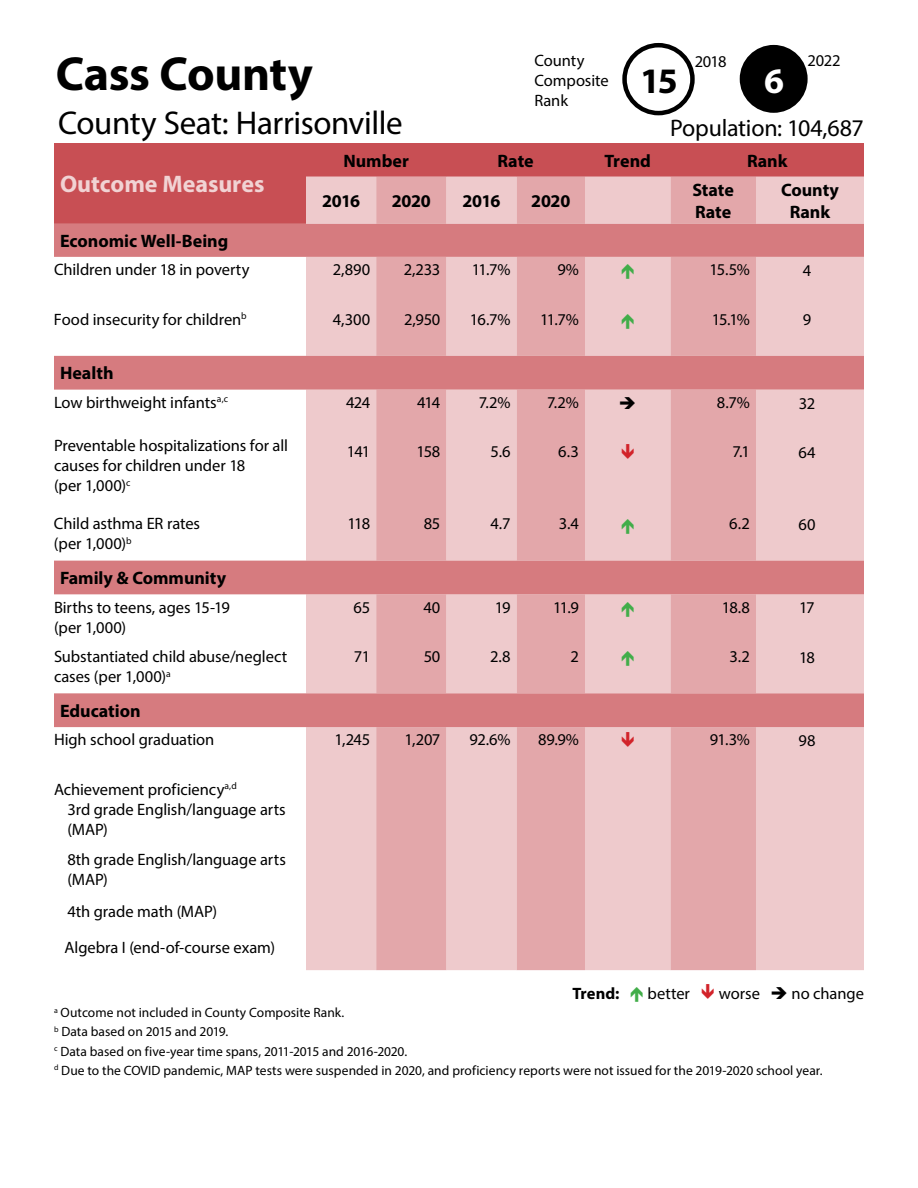
<style>
.page{position:relative;width:918px;height:1188px;background:#fff}
.page>*{position:absolute;margin:0;border:0;box-sizing:border-box;transform-origin:0 0}
.t1{font:700 48px "Myriad Pro";letter-spacing:-.01em;color:#000}
.t2{font:700 36px "Myriad Pro";color:#000}
.t3{font:700 36px "Myriad Pro";color:#fff}
.t4{font:33px "Myriad Pro";letter-spacing:-.01em;color:#000}
.t5{font:24px "Myriad Pro";letter-spacing:-.01em;color:#000}
.t6{font:700 24px "Myriad Pro";color:#f1d3d4}
.t7{font:700 18px/21.6px "Myriad Pro";color:#000}
.t8{font:16.5px/19.8px "Myriad Pro";letter-spacing:-.005em;color:#000}
.t9{font:700 16.5px "Myriad Pro";color:#000}
.t10{font:13.5px/19.2px "Myriad Pro";color:#000}
</style>
<div class="page">
<div style="left:54px;top:143px;width:810px;height:81px;background:#c84f54"></div>
<div style="left:306px;top:177px;width:558px;height:793px;background:#eecacc"></div>
<svg style="left:376px;top:177px;width:380px;height:793px;background:#e7b5b7"></svg>
<svg style="left:54px;top:224px;width:810px;height:503px"></svg>
<div style="left:740px;top:45px;width:68px;height:68px;background:#000;border-radius:50%"></div>
<div style="left:622px;top:43px;width:73px;height:72px;border:4px solid #000;border-radius:50%"></div>
<svg style="left:622px;top:264px;width:12px;height:15px"></svg>
<svg style="left:622px;top:314px;width:12px;height:15px"></svg>
<svg style="left:622px;top:444px;width:12px;height:15px"></svg>
<svg style="left:622px;top:518px;width:12px;height:15px"></svg>
<svg style="left:622px;top:602px;width:12px;height:15px"></svg>
<svg style="left:622px;top:651px;width:12px;height:15px"></svg>
<svg style="left:622px;top:732px;width:12px;height:15px"></svg>
<svg style="left:620px;top:397px;width:15px;height:12px"></svg>
<h1 class="t1" style="left:56px;top:42px;width:259px">Cass County</h1>
<h3 class="t4" style="left:58px;top:103px;width:346px">County Seat: Harrisonville</h3>
<p class="t8" style="left:535px;top:51px;width:51px">County</p>
<p class="t8" style="left:695px;top:51px;width:33px">2018</p>
<p class="t8" style="left:535px;top:70px;width:76px">Composite<br>Rank</p>
<h2 class="t2" style="left:640px;top:57px;width:39px">15</h2>
<p class="t8" style="left:808px;top:51px;width:34px">2022</p>
<h2 class="t3" style="left:764px;top:57px;width:21px">6</h2>
<h3 class="t5" style="left:670px;top:113px;width:195px">Population: 104,687</h3>
<h3 class="t6" style="left:60px;top:169px;width:206px">Outcome Measures</h3>
<p class="t7" style="left:343px;top:149px;width:67px">Number</p>
<p class="t7" style="left:498px;top:149px;width:38px">Rate</p>
<p class="t7" style="left:605px;top:149px;width:48px">Trend</p>
<p class="t7" style="left:747px;top:149px;width:42px">Rank</p>
<p class="t7" style="left:322px;top:190px;width:40px">2016</p>
<p class="t7" style="left:392px;top:190px;width:41px">2020</p>
<p class="t7" style="left:462px;top:190px;width:40px">2016</p>
<p class="t7" style="left:531px;top:190px;width:41px">2020</p>
<p class="t7" style="left:693px;top:179px;width:43px">State<br>Rate</p>
<p class="t7" style="left:781px;top:179px;width:59px;text-align:center">County<br>Rank</p>
<p class="t7" style="left:60px;top:229px;width:170px">Economic Well-Being</p>
<p class="t8" style="left:54px;top:260px;width:197px">Children under 18 in poverty</p>
<p class="t8" style="left:333px;top:260px;width:39px">2,890</p>
<p class="t8" style="left:404px;top:260px;width:38px">2,233</p>
<p class="t8" style="left:472px;top:260px;width:40px">11.7%</p>
<p class="t8" style="left:557px;top:260px;width:23px">9%</p>
<p class="t8" style="left:710px;top:260px;width:42px">15.5%</p>
<p class="t8" style="left:803px;top:260px;width:10px">4</p>
<p class="t8" style="left:54px;top:309px;width:194px">Food insecurity for children<sup>b</sup></p>
<p class="t8" style="left:333px;top:309px;width:39px">4,300</p>
<p class="t8" style="left:404px;top:309px;width:38px">2,950</p>
<p class="t8" style="left:470px;top:309px;width:42px">16.7%</p>
<p class="t8" style="left:540px;top:309px;width:40px">11.7%</p>
<p class="t8" style="left:712px;top:309px;width:40px">15.1%</p>
<p class="t8" style="left:803px;top:310px;width:10px">9</p>
<p class="t7" style="left:60px;top:362px;width:55px">Health</p>
<p class="t8" style="left:54px;top:392px;width:176px">Low birthweight infants<sup>a,c</sup></p>
<p class="t8" style="left:346px;top:392px;width:26px">424</p>
<p class="t8" style="left:417px;top:392px;width:25px">414</p>
<p class="t8" style="left:479px;top:392px;width:33px">7.2%</p>
<p class="t8" style="left:547px;top:392px;width:33px">7.2%</p>
<p class="t8" style="left:717px;top:392px;width:35px">8.7%</p>
<p class="t8" style="left:799px;top:393px;width:18px">32</p>
<p class="t8" style="left:54px;top:436px;width:236px">Preventable hospitalizations for all causes for children under 18<br>(per 1,000)<sup>c</sup></p>
<p class="t8" style="left:347px;top:442px;width:25px">141</p>
<p class="t8" style="left:416px;top:442px;width:26px">158</p>
<p class="t8" style="left:491px;top:442px;width:22px">5.6</p>
<p class="t8" style="left:558px;top:442px;width:22px">6.3</p>
<p class="t8" style="left:732px;top:442px;width:19px">7.1</p>
<p class="t8" style="left:798px;top:443px;width:19px">64</p>
<p class="t8" style="left:54px;top:514px;width:148px">Child asthma ER rates (per 1,000)<sup>b</sup></p>
<p class="t8" style="left:348px;top:514px;width:24px">118</p>
<p class="t8" style="left:424px;top:514px;width:18px">85</p>
<p class="t8" style="left:491px;top:514px;width:22px">4.7</p>
<p class="t8" style="left:559px;top:514px;width:22px">3.4</p>
<p class="t8" style="left:729px;top:514px;width:22px">6.2</p>
<p class="t8" style="left:798px;top:515px;width:18px">60</p>
<p class="t7" style="left:60px;top:567px;width:168px">Family &amp; Community</p>
<p class="t8" style="left:54px;top:597px;width:177px">Births to teens, ages 15-19 (per 1,000)</p>
<p class="t8" style="left:354px;top:597px;width:18px">65</p>
<p class="t8" style="left:423px;top:597px;width:19px">40</p>
<p class="t8" style="left:495px;top:597px;width:17px">19</p>
<p class="t8" style="left:553px;top:597px;width:27px">11.9</p>
<p class="t8" style="left:722px;top:597px;width:30px">18.8</p>
<p class="t8" style="left:799px;top:598px;width:17px">17</p>
<p class="t8" style="left:54px;top:647px;width:235px">Substantiated child abuse/neglect cases (per 1,000)<sup>a</sup></p>
<p class="t8" style="left:354px;top:647px;width:18px">71</p>
<p class="t8" style="left:424px;top:647px;width:18px">50</p>
<p class="t8" style="left:490px;top:647px;width:22px">2.8</p>
<p class="t8" style="left:571px;top:647px;width:10px">2</p>
<p class="t8" style="left:730px;top:647px;width:22px">3.2</p>
<p class="t8" style="left:799px;top:647px;width:17px">18</p>
<p class="t7" style="left:60px;top:700px;width:82px">Education</p>
<p class="t8" style="left:54px;top:730px;width:162px">High school graduation</p>
<p class="t8" style="left:335px;top:730px;width:37px">1,245</p>
<p class="t8" style="left:405px;top:730px;width:37px">1,207</p>
<p class="t8" style="left:469px;top:730px;width:43px">92.6%</p>
<p class="t8" style="left:538px;top:730px;width:42px">89.9%</p>
<p class="t8" style="left:710px;top:730px;width:42px">91.3%</p>
<p class="t8" style="left:799px;top:731px;width:18px">98</p>
<p class="t8" style="left:68px;top:779px;width:220px;text-indent:-13px">Achievement proficiency<sup>a,d<br></sup>3rd grade English/language arts (MAP)</p>
<p class="t8" style="left:68px;top:849px;width:220px">8th grade English/language arts (MAP)</p>
<p class="t8" style="left:64px;top:893px;width:212px;line-height:36px">4th grade math (MAP)<br>Algebra I (end-of-course exam)</p>
<p class="t9" style="left:572px;top:983px;width:48px">Trend:</p>
<p class="t8" style="left:648px;top:983px;width:44px">better</p>
<p class="t8" style="left:719px;top:983px;width:147px">worse ➔ no change</p>
<p class="t10" style="left:54px;top:1003px;width:770px"><sup>a</sup> Outcome not included in County Composite Rank.<br><sup>b</sup> Data based on 2015 and 2019.<br><sup>c</sup> Data based on five-year time spans, 2011-2015 and 2016-2020.<br><sup>d</sup> Due to the COVID pandemic, MAP tests were suspended in 2020, and proficiency reports were not issued for the 2019-2020 school year.</p>
</div>
